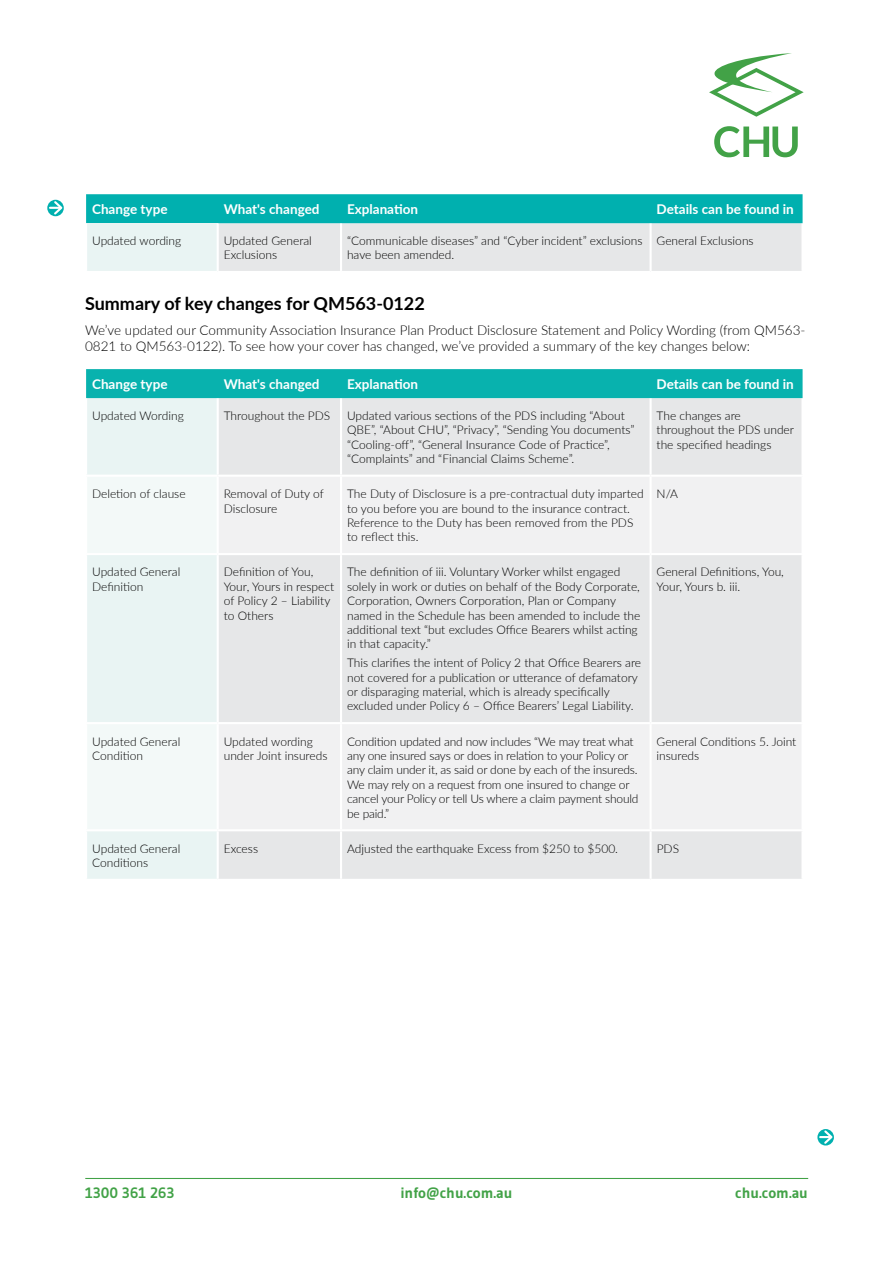
<style>
.page{position:relative;width:893px;height:1263px;background:#fff}
.page>*{position:absolute;margin:0;border:0;box-sizing:border-box;transform-origin:0 0}
.t1{font:700 18px "Lato";color:#000}
.t2{font:700 15px "Gudea";color:#42a247}
.t3{font:300 13.5px/16.2px "Lato";color:#000}
.t4{font:700 13.5px "Lato";color:#fff}
.t5{font:300 12px/14.4px "Lato";color:#000}
</style>
<div class="page">
<svg style="left:86px;top:194px;width:717px;height:77px;background:#8fd3d3"></svg>
<hr style="left:85px;top:223px;width:2px;height:48px;background:#fff">
<hr style="left:217px;top:223px;width:2px;height:48px;background:#fff">
<hr style="left:340px;top:223px;width:2px;height:48px;background:#fff">
<hr style="left:649px;top:223px;width:3px;height:48px;background:#fff">
<hr style="left:801px;top:223px;width:3px;height:48px;background:#fff">
<svg style="left:709px;top:53px;width:95px;height:64px"></svg>
<svg style="left:714px;top:126px;width:84px;height:31px"></svg>
<svg style="left:47px;top:200px;width:17px;height:16px"></svg>
<svg style="left:50px;top:199px;width:14px;height:17px"></svg>
<svg style="left:817px;top:1129px;width:17px;height:16px"></svg>
<svg style="left:820px;top:1129px;width:14px;height:17px"></svg>
<div style="left:86px;top:369px;width:717px;height:29px;background:#08b2ae"></div>
<div style="left:87px;top:398px;width:130px;height:481px;background:#e9f4f3"></div>
<div style="left:219px;top:398px;width:582px;height:481px;background:#e6e7e8"></div>
<svg style="left:87px;top:477px;width:130px;height:352px;fill:#f3f9f8"></svg>
<svg style="left:219px;top:477px;width:582px;height:352px;fill:#f1f1f2"></svg>
<hr style="left:340px;top:398px;width:2px;height:77px;background:#fff">
<hr style="left:649px;top:398px;width:3px;height:77px;background:#fff">
<hr style="left:85px;top:475px;width:133px;height:2px;background:#fff">
<hr style="left:218px;top:475px;width:123px;height:2px;background:#fff">
<hr style="left:341px;top:475px;width:310px;height:2px;background:#fff">
<hr style="left:340px;top:477px;width:2px;height:76px;background:#fff">
<hr style="left:651px;top:475px;width:153px;height:2px;background:#fff">
<hr style="left:649px;top:477px;width:3px;height:76px;background:#fff">
<hr style="left:85px;top:553px;width:133px;height:2px;background:#fff">
<hr style="left:218px;top:553px;width:123px;height:2px;background:#fff">
<hr style="left:341px;top:553px;width:310px;height:2px;background:#fff">
<hr style="left:340px;top:555px;width:2px;height:167px;background:#fff">
<hr style="left:651px;top:553px;width:153px;height:2px;background:#fff">
<hr style="left:649px;top:555px;width:3px;height:167px;background:#fff">
<hr style="left:85px;top:722px;width:133px;height:2px;background:#fff">
<hr style="left:218px;top:722px;width:123px;height:2px;background:#fff">
<hr style="left:341px;top:722px;width:310px;height:2px;background:#fff">
<hr style="left:340px;top:724px;width:2px;height:105px;background:#fff">
<hr style="left:651px;top:722px;width:153px;height:2px;background:#fff">
<hr style="left:649px;top:724px;width:3px;height:105px;background:#fff">
<hr style="left:85px;top:829px;width:133px;height:2px;background:#fff">
<hr style="left:218px;top:829px;width:123px;height:2px;background:#fff">
<hr style="left:341px;top:829px;width:310px;height:2px;background:#fff">
<hr style="left:340px;top:831px;width:2px;height:48px;background:#fff">
<hr style="left:651px;top:829px;width:153px;height:2px;background:#fff">
<hr style="left:649px;top:831px;width:3px;height:48px;background:#fff">
<hr style="left:85px;top:1178px;width:723px;height:1px;background:#42a247">
<p class="t4" style="left:92px;top:199px;width:77px">Change type</p>
<p class="t4" style="left:224px;top:199px;width:97px">What's changed</p>
<p class="t4" style="left:347px;top:199px;width:73px">Explanation</p>
<p class="t4" style="left:657px;top:199px;width:139px">Details can be found in</p>
<p class="t5" style="left:92px;top:233px;width:91px">Updated wording</p>
<p class="t5" style="left:224px;top:233px;width:90px">Updated General<br>Exclusions</p>
<p class="t5" style="left:347px;top:233px;width:297px">“Communicable diseases” and “Cyber incident” exclusions have been amended.</p>
<p class="t5" style="left:657px;top:233px;width:99px">General Exclusions</p>
<h1 class="t1" style="left:85px;top:290px;width:341px">Summary of key changes for QM563-0122</h1>
<p class="t3" style="left:85px;top:321px;width:722px">We’ve updated our Community Association Insurance Plan Product Disclosure Statement and Policy Wording (from QM563-<br>0821 to QM563-0122). To see how your cover has changed, we’ve provided a summary of the key changes below:</p>
<p class="t4" style="left:92px;top:374px;width:77px">Change type</p>
<p class="t4" style="left:224px;top:374px;width:97px">What's changed</p>
<p class="t4" style="left:347px;top:374px;width:73px">Explanation</p>
<p class="t4" style="left:657px;top:374px;width:139px">Details can be found in</p>
<p class="t5" style="left:92px;top:408px;width:93px">Updated Wording</p>
<p class="t5" style="left:224px;top:408px;width:108px">Throughout the PDS</p>
<p class="t5" style="left:347px;top:408px;width:289px">Updated various sections of the PDS including “About QBE”, “About CHU”, “Privacy”, “Sending You documents” “Cooling-off”, “General Insurance Code of Practice”, “Complaints” and “Financial Claims Scheme”.</p>
<p class="t5" style="left:657px;top:408px;width:139px">The changes are throughout the PDS under the specified headings</p>
<p class="t5" style="left:92px;top:486px;width:95px">Deletion of clause</p>
<p class="t5" style="left:224px;top:486px;width:102px">Removal of Duty of<br>Disclosure</p>
<p class="t5" style="left:347px;top:486px;width:298px">The Duty of Disclosure is a pre-contractual duty imparted to you before you are bound to the insurance contract.<br>Reference to the Duty has been removed from the PDS to reflect this.</p>
<p class="t5" style="left:657px;top:486px;width:23px">N/A</p>
<p class="t5" style="left:92px;top:564px;width:90px">Updated General<br>Definition</p>
<p class="t5" style="left:224px;top:564px;width:112px">Definition of You,<br>Your, Yours in respect of Policy 2 – Liability to Others</p>
<p class="t5" style="left:347px;top:564px;width:295px">The definition of iii. Voluntary Worker whilst engaged solely in work or duties on behalf of the Body Corporate, Corporation, Owners Corporation, Plan or Company named in the Schedule has been amended to include the additional text “but excludes Office Bearers whilst acting in that capacity.”</p>
<p class="t5" style="left:347px;top:655px;width:296px">This clarifies the intent of Policy 2 that Office Bearers are not covered for a publication or utterance of defamatory or disparaging material, which is already specifically excluded under Policy 6 – Office Bearers’ Legal Liability.</p>
<p class="t5" style="left:657px;top:564px;width:129px">General Definitions, You,<br>Your, Yours b. iii.</p>
<p class="t5" style="left:92px;top:733px;width:90px">Updated General<br>Condition</p>
<p class="t5" style="left:224px;top:733px;width:105px">Updated wording under Joint insureds</p>
<p class="t5" style="left:347px;top:733px;width:293px">Condition updated and now includes “We may treat what any one insured says or does in relation to your Policy or any claim under it, as said or done by each of the insureds.<br>We may rely on a request from one insured to change or cancel your Policy or tell Us where a claim payment should be paid.”</p>
<p class="t5" style="left:657px;top:733px;width:141px">General Conditions 5. Joint insureds</p>
<p class="t5" style="left:92px;top:841px;width:90px">Updated General<br>Conditions</p>
<p class="t5" style="left:224px;top:841px;width:36px">Excess</p>
<p class="t5" style="left:347px;top:841px;width:272px">Adjusted the earthquake Excess from $250 to $500.</p>
<p class="t5" style="left:657px;top:841px;width:24px">PDS</p>
<p class="t2" style="left:85px;top:1184px;width:91px">1300 361 263</p>
<p class="t2" style="left:400px;top:1184px;width:114px">info@chu.com.au</p>
<p class="t2" style="left:735px;top:1184px;width:74px">chu.com.au</p>
</div>
